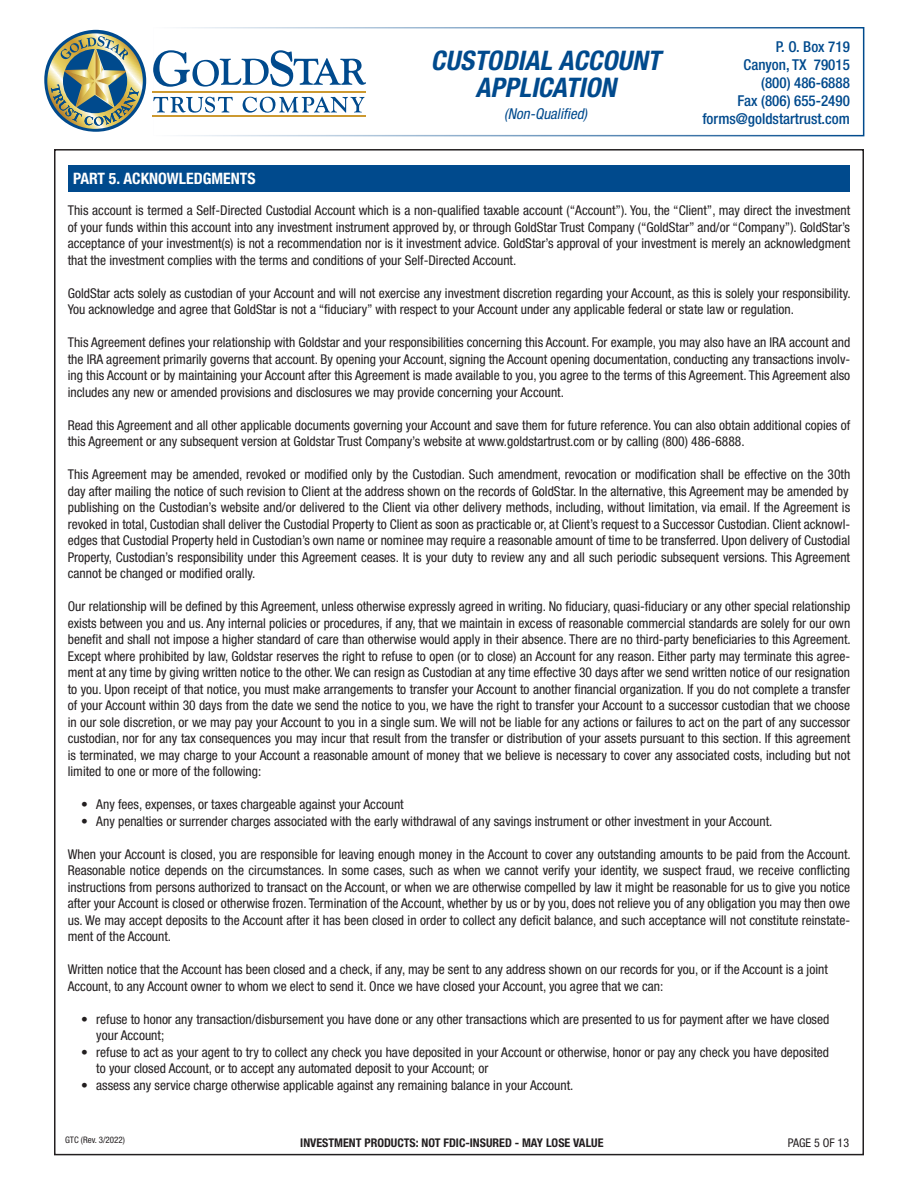
<style>
.page{position:relative;width:918px;height:1188px;background:#fff}
.page>*{position:absolute;margin:0;border:0;box-sizing:border-box;transform-origin:0 0}
.t1{font:italic 700 condensed 27px/27px "Helvetica Neue LT Std";color:#004a8d;text-align:center}
.t2{font:700 condensed 15.75px "Helvetica Neue LT Std";color:#fff}
.t3{font:500 condensed 15px/18px "Helvetica Neue";color:#004a8d;text-align:right}
.t4{font:italic condensed 15px "Helvetica Neue LT Std";color:#004a8d}
.t5{font:condensed 13.5px/16.5px "Helvetica Neue LT Std";color:#231f20}
.t6{font:700 condensed 12px "Helvetica Neue LT Std";color:#231f20}
.t7{font:condensed 12px "Helvetica Neue LT Std";color:#231f20}
.t8{font:condensed 9px "Helvetica Neue LT Std";color:#231f20}
</style>
<div class="page">
<div style="left:44px;top:30px;width:102px;height:102px;background:#004a8d;border-radius:50%"></div>
<svg style="left:47px;top:33px;width:96px;height:96px"></svg>
<svg style="left:153px;top:50px;width:213px;height:37px"></svg>
<svg style="left:153px;top:97px;width:80px;height:16px"></svg>
<svg style="left:243px;top:97px;width:122px;height:16px"></svg>
<hr style="left:152px;top:92px;width:214px;height:1px;background:#cc9930">
<hr style="left:152px;top:115px;width:214px;height:1px;background:#cc9930">
<div style="left:68px;top:165px;width:782px;height:27px;background:#004a8d"></div>
<p class="t2" style="left:73px;top:169px;width:184px">PART 5. ACKNOWLEDGMENTS</p>
<h1 class="t1" style="left:431px;top:46px;width:237px">CUSTODIAL ACCOUNT<br>APPLICATION</h1>
<p class="t4" style="left:504px;top:105px;width:85px">(Non-Qualified)</p>
<p class="t3" style="left:702px;top:38px;width:149px">P. O. Box 719<br>Canyon, TX 79015<br>(800) 486-6888<br>Fax (806) 655-2490 forms@goldstartrust.com</p>
<p class="t5" style="left:68px;top:202px;width:784px;text-align:justify">This account is termed a Self-Directed Custodial Account which is a non-qualified taxable account (“Account”). You, the “Client”, may direct the investment of your funds within this account into any investment instrument approved by, or through GoldStar Trust Company (“GoldStar” and/or “Company”). GoldStar’s acceptance of your investment(s) is not a recommendation nor is it investment advice. GoldStar’s approval of your investment is merely an acknowledgment that the investment complies with the terms and conditions of your Self-Directed Account.</p>
<p class="t5" style="left:68px;top:285px;width:784px">GoldStar acts solely as custodian of your Account and will not exercise any investment discretion regarding your Account, as this is solely your responsibility.<br>You acknowledge and agree that GoldStar is not a “fiduciary” with respect to your Account under any applicable federal or state law or regulation.</p>
<p class="t5" style="left:68px;top:334px;width:784px;text-align:justify">This Agreement defines your relationship with Goldstar and your responsibilities concerning this Account. For example, you may also have an IRA account and the IRA agreement primarily governs that account. By opening your Account, signing the Account opening documentation, conducting any transactions involv&shy;ing this Account or by maintaining your Account after this Agreement is made available to you, you agree to the terms of this Agreement. This Agreement also includes any new or amended provisions and disclosures we may provide concerning your Account.</p>
<p class="t5" style="left:68px;top:417px;width:784px">Read this Agreement and all other applicable documents governing your Account and save them for future reference. You can also obtain additional copies of this Agreement or any subsequent version at Goldstar Trust Company’s website at www.goldstartrust.com or by calling (800) 486-6888.</p>
<p class="t5" style="left:68px;top:466px;width:784px">This Agreement may be amended, revoked or modified only by the Custodian. Such amendment, revocation or modification shall be effective on the 30th day after mailing the notice of such revision to Client at the address shown on the records of GoldStar. In the alternative, this Agreement may be amended by publishing on the Custodian’s website and/or delivered to the Client via other delivery methods, including, without limitation, via email. If the Agreement is revoked in total, Custodian shall deliver the Custodial Property to Client as soon as practicable or, at Client’s request to a Successor Custodian. Client acknowl&shy;edges that Custodial Property held in Custodian’s own name or nominee may require a reasonable amount of time to be transferred. Upon delivery of Custodial Property, Custodian’s responsibility under this Agreement ceases. It is your duty to review any and all such periodic subsequent versions. This Agreement cannot be changed or modified orally.</p>
<p class="t5" style="left:68px;top:598px;width:784px;text-align:justify">Our relationship will be defined by this Agreement, unless otherwise expressly agreed in writing. No fiduciary, quasi-fiduciary or any other special relationship exists between you and us. Any internal policies or procedures, if any, that we maintain in excess of reasonable commercial standards are solely for our own benefit and shall not impose a higher standard of care than otherwise would apply in their absence. There are no third-party beneficiaries to this Agreement.<br>Except where prohibited by law, Goldstar reserves the right to refuse to open (or to close) an Account for any reason. Either party may terminate this agree&shy;ment at any time by giving written notice to the other. We can resign as Custodian at any time effective 30 days after we send written notice of our resignation to you. Upon receipt of that notice, you must make arrangements to transfer your Account to another financial organization. If you do not complete a transfer of your Account within 30 days from the date we send the notice to you, we have the right to transfer your Account to a successor custodian that we choose in our sole discretion, or we may pay your Account to you in a single sum. We will not be liable for any actions or failures to act on the part of any successor custodian, nor for any tax consequences you may incur that result from the transfer or distribution of your assets pursuant to this section. If this agreement is terminated, we may charge to your Account a reasonable amount of money that we believe is necessary to cover any associated costs, including but not limited to one or more of the following:</p>
<p class="t5" style="left:81px;top:796px;width:324px">• Any fees, expenses, or taxes chargeable against your Account</p>
<p class="t5" style="left:81px;top:813px;width:693px">• Any penalties or surrender charges associated with the early withdrawal of any savings instrument or other investment in your Account.</p>
<p class="t5" style="left:68px;top:846px;width:784px;text-align:justify">When your Account is closed, you are responsible for leaving enough money in the Account to cover any outstanding amounts to be paid from the Account.<br>Reasonable notice depends on the circumstances. In some cases, such as when we cannot verify your identity, we suspect fraud, we receive conflicting instructions from persons authorized to transact on the Account, or when we are otherwise compelled by law it might be reasonable for us to give you notice after your Account is closed or otherwise frozen. Termination of the Account, whether by us or by you, does not relieve you of any obligation you may then owe us. We may accept deposits to the Account after it has been closed in order to collect any deficit balance, and such acceptance will not constitute reinstate&shy;ment of the Account.</p>
<p class="t5" style="left:68px;top:961px;width:762px">Written notice that the Account has been closed and a check, if any, may be sent to any address shown on our records for you, or if the Account is a joint<br>Account, to any Account owner to whom we elect to send it. Once we have closed your Account, you agree that we can:</p>
<p class="t5" style="left:96px;top:1011px;width:735px;text-indent:-15px">• refuse to honor any transaction/disbursement you have done or any other transactions which are presented to us for payment after we have closed your Account;</p>
<p class="t5" style="left:96px;top:1044px;width:734px;text-indent:-15px">• refuse to act as your agent to try to collect any check you have deposited in your Account or otherwise, honor or pay any check you have deposited to your closed Account, or to accept any automated deposit to your Account; or</p>
<p class="t5" style="left:81px;top:1077px;width:494px">• assess any service charge otherwise applicable against any remaining balance in your Account.</p>
<p class="t8" style="left:65px;top:1135px;width:62px">GTC (Rev. 3/2022)</p>
<p class="t6" style="left:300px;top:1136px;width:305px">INVESTMENT PRODUCTS: NOT FDIC-INSURED - MAY LOSE VALUE</p>
<p class="t7" style="left:788px;top:1136px;width:63px">PAGE 5 OF 13</p>
</div>
